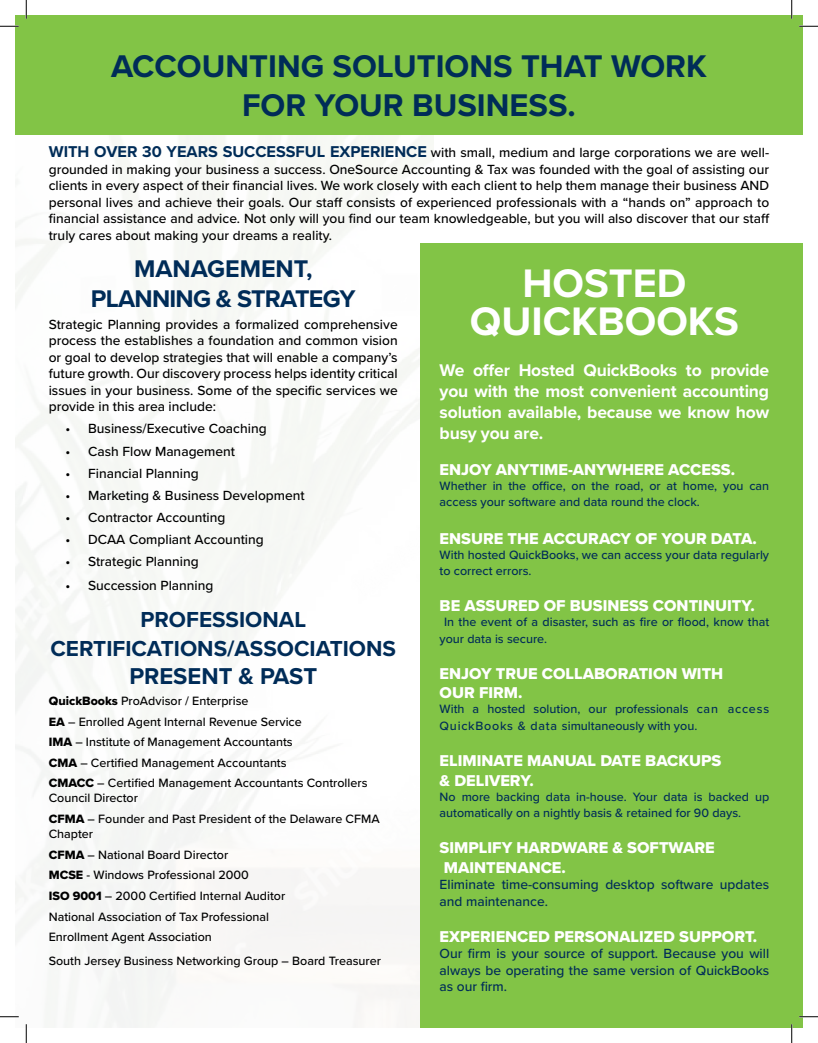
<style>
.page{position:relative;width:818px;height:1043px;background:#fff}
.page>*{position:absolute;margin:0;border:0;box-sizing:border-box;transform-origin:0 0}
.t1{font:700 41.25px/38.8px "Proxima Nova";color:#fff;text-align:center}
.t2{font:700 32.5px/39px "Proxima Nova";color:#002c58;text-align:center}
.t3{font:700 25px/30px "Proxima Nova";letter-spacing:-.03em;color:#002c58;text-align:center}
.t4{font:700 23.75px "Proxima Nova";color:#002c58}
.t5{font:700 22.5px/28.5px "Proxima Nova";color:#002c58;text-align:center}
.t6{font:700 17.5px/21px "Proxima Nova";letter-spacing:-.01em;color:#fff;text-align:justify}
.t7{font:16.25px/19.5px "Proxima Nova Extrabld";color:#fff}
.t8{font:500 13.75px/16.5px "Proxima Nova";color:#000;text-align:justify}
.t9{font:500 13.75px/16.5px "Proxima Nova";color:#002c58}
.t10{font:500 12.5px/20.6px "Proxima Nova";color:#000}
.t11{font:500 12.5px/16.5px "Proxima Nova";color:#002c58}
.s1{font-weight:700;font-size:16.25px;color:#002c58}
.s2{font-family:"Proxima Nova Extrabld";font-weight:400}
</style>
<div class="page">
<img style="left:15px;top:134px;width:418px;height:894px">
<div style="left:420px;top:243px;width:382px;height:785px;background:#82c446"></div>
<div style="left:15px;top:15px;width:787px;height:119px;background:#82c446"></div>
<svg style="left:0;top:25px;width:19px;height:2px"></svg>
<svg style="left:799px;top:25px;width:19px;height:2px"></svg>
<svg style="left:0;top:1015px;width:19px;height:2px"></svg>
<svg style="left:799px;top:1015px;width:19px;height:2px"></svg>
<svg style="left:25px;top:0;width:2px;height:19px"></svg>
<svg style="left:25px;top:1024px;width:2px;height:18px"></svg>
<svg style="left:791px;top:0;width:1px;height:19px"></svg>
<svg style="left:791px;top:1024px;width:1px;height:18px"></svg>
<h2 class="t2" style="left:111px;top:46px;width:597px">ACCOUNTING SOLUTIONS THAT WORK<br>FOR YOUR BUSINESS.</h2>
<p class="t8" style="left:49px;top:144px;width:722px"><span class="s1">WITH OVER 30 YEARS SUCCESSFUL EXPERIENCE</span> with small, medium and large corporations we are well&shy;grounded in making your business a success. OneSource Accounting &amp; Tax was founded with the goal of assisting our clients in every aspect of their financial lives. We work closely with each client to help them manage their business AND personal lives and achieve their goals. Our staff consists of experienced professionals with a “hands on” approach to financial assistance and advice. Not only will you find our team knowledgeable, but you will also discover that our staff truly cares about making your dreams a reality.</p>
<h1 class="t1" style="left:470px;top:262px;width:270px">HOSTED<br>QUICKBOOKS</h1>
<p class="t6" style="left:439px;top:359px;width:331px">We offer Hosted QuickBooks to provide you with the most convenient accounting solution available, because we know how busy you are.</p>
<h3 class="t3" style="left:91px;top:253px;width:266px">MANAGEMENT,<br>PLANNING &amp; STRATEGY</h3>
<p class="t8" style="left:49px;top:315px;width:350px">Strategic Planning provides a formalized comprehensive process the establishes a foundation and common vision or goal to develop strategies that will enable a company’s future growth. Our discovery process helps identity critical issues in your business. Some of the specific services we provide in this area include:</p>
<p class="t8" style="left:66px;top:420px;width:202px">• Business/Executive Coaching</p>
<p class="t8" style="left:66px;top:442px;width:171px">• Cash Flow Management</p>
<p class="t8" style="left:66px;top:464px;width:135px">• Financial Planning</p>
<p class="t8" style="left:66px;top:486px;width:240px">• Marketing &amp; Business Development</p>
<p class="t8" style="left:66px;top:508px;width:161px">• Contractor Accounting</p>
<p class="t8" style="left:66px;top:531px;width:199px">• DCAA Compliant Accounting</p>
<p class="t8" style="left:66px;top:553px;width:134px">• Strategic Planning</p>
<p class="t8" style="left:66px;top:576px;width:149px">• Succession Planning</p>
<h3 class="t5" style="left:50px;top:605px;width:347px">PROFESSIONAL<br>CERTIFICATIONS/ASSOCIATIONS</h3>
<h3 class="t4" style="left:129px;top:658px;width:189px">PRESENT &amp; PAST</h3>
<p class="t10" style="left:49px;top:690px;width:320px"><span class="s2">QuickBooks</span> ProAdvisor / Enterprise<br><span class="s2">EA</span> – Enrolled Agent Internal Revenue Service<br><span class="s2">IMA</span> – Institute of Management Accountants<br><span class="s2">CMA</span> – Certified Management Accountants<br><span class="s2">CMACC</span> – Certified Management Accountants Controllers</p>
<p class="t10" style="left:49px;top:787px;width:332px">Council Director<br><span class="s2">CFMA</span> – Founder and Past President of the Delaware CFMA</p>
<p class="t10" style="left:49px;top:823px;width:238px">Chapter<br><span class="s2">CFMA</span> – National Board Director<br><span class="s2">MCSE</span> - Windows Professional 2000<br><span class="s2">ISO 9001</span> – 2000 Certified Internal Auditor<br>National Association of Tax Professional<br>Enrollment Agent Association</p>
<p class="t10" style="left:49px;top:950px;width:334px">South Jersey Business Networking Group – Board Treasurer</p>
<p class="t7" style="left:439px;top:459px;width:297px">ENJOY ANYTIME-ANYWHERE ACCESS.</p>
<p class="t11" style="left:439px;top:477px;width:331px">Whether in the office, on the road, or at home, you can access your software and data round the clock.</p>
<p class="t7" style="left:439px;top:528px;width:319px">ENSURE THE ACCURACY OF YOUR DATA.</p>
<p class="t11" style="left:439px;top:546px;width:331px">With hosted QuickBooks, we can access your data regularly to correct errors.</p>
<p class="t7" style="left:439px;top:596px;width:317px">BE ASSURED OF BUSINESS CONTINUITY.</p>
<p class="t11" style="left:439px;top:613px;width:331px;text-indent:4px">In the event of a disaster, such as fire or flood, know that your data is secure.</p>
<p class="t7" style="left:439px;top:663px;width:285px">ENJOY TRUE COLLABORATION WITH<br>OUR FIRM.</p>
<p class="t11" style="left:439px;top:700px;width:331px">With a hosted solution, our professionals can access<br>QuickBooks &amp; data simultaneously with you.</p>
<p class="t7" style="left:439px;top:750px;width:283px">ELIMINATE MANUAL DATE BACKUPS &amp; DELIVERY.</p>
<p class="t11" style="left:439px;top:787px;width:331px">No more backing data in-house. Your data is backed up automatically on a nightly basis &amp; retained for 90 days.</p>
<p class="t7" style="left:439px;top:837px;width:277px">SIMPLIFY HARDWARE &amp; SOFTWARE<br>MAINTENANCE.</p>
<p class="t9" style="left:439px;top:875px;width:331px">Eliminate time-consuming desktop software updates and maintenance.</p>
<p class="t7" style="left:439px;top:926px;width:319px">EXPERIENCED PERSONALIZED SUPPORT.</p>
<p class="t9" style="left:439px;top:944px;width:331px;text-align:justify">Our firm is your source of support. Because you will always be operating the same version of QuickBooks as our firm.</p>
</div>
